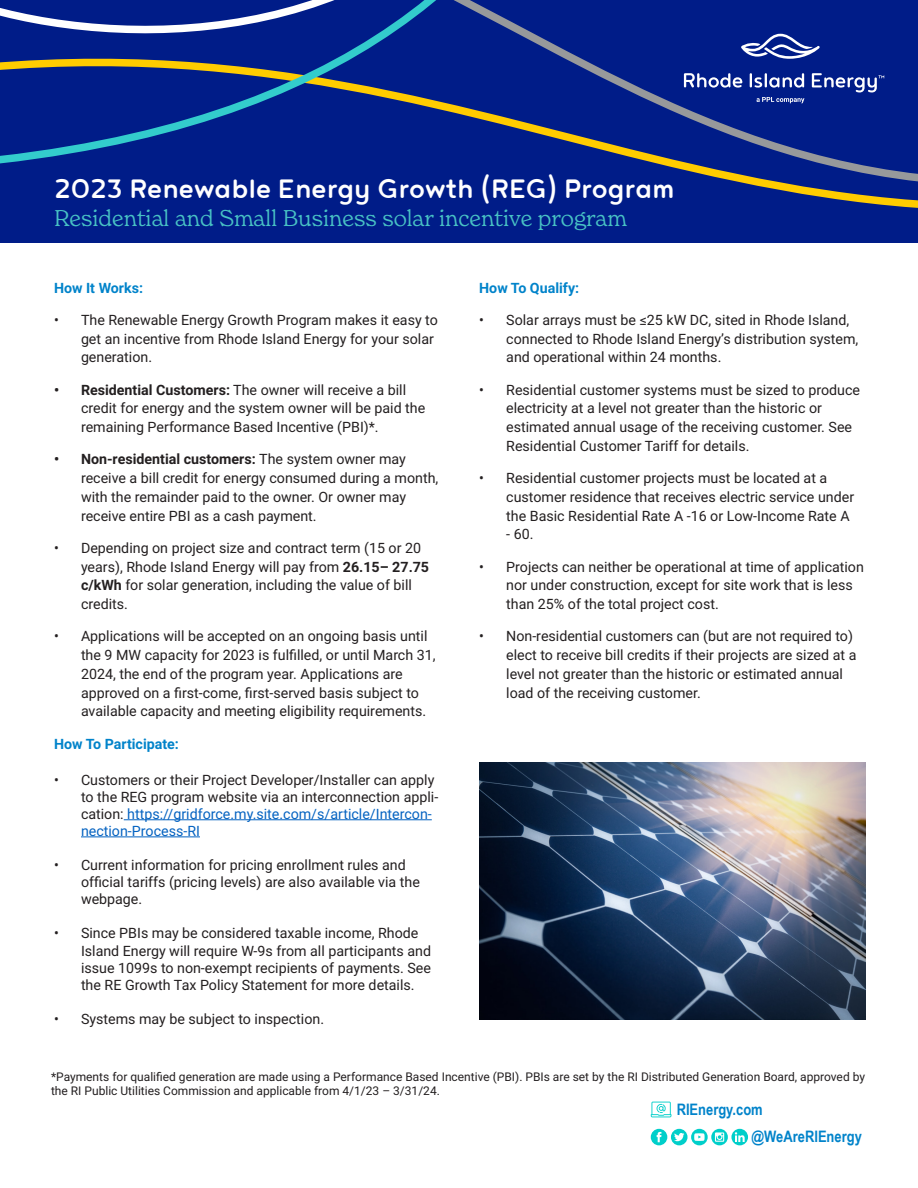
<style>
.page{position:relative;width:918px;height:1188px;background:#fff}
.page>*{position:absolute;margin:0;border:0;box-sizing:border-box;transform-origin:0 0}
.t1{font:500 33px "Noyh R";color:#fff}
.t2{font:300 22.5px "New Spirit";color:#48c2c4}
.Body_Copy{font:700 15.75px "Arial Narrow";color:#0083ca}
.t3{font:14.25px/18.8px "Roboto";color:#231f20}
.t4{font:700 14.25px "Roboto";color:#0083ca}
.t5{font:12px/14.4px "Roboto";color:#231f20}
.s1{font-weight:700}
.s2{color:#0563c1}
</style>
<div class="page">
<div style="left:0;top:0;width:918px;height:243px;background:#001c88"></div>
<svg style="left:0;top:27px;width:918px;height:181px"></svg>
<svg style="left:0;top:0;width:522px;height:51px"></svg>
<hr style="left:124px;top:819px;width:308px;height:1px;background:#0563c1">
<hr style="left:81px;top:837px;width:119px;height:1px;background:#0563c1">
<svg style="left:609px;top:27px;width:309px;height:121px"></svg>
<svg style="left:651px;top:1129px;width:77px;height:16px"></svg>
<svg style="left:731px;top:1129px;width:17px;height:16px"></svg>
<svg style="left:735px;top:1132px;width:10px;height:10px"></svg>
<svg style="left:651px;top:1102px;width:20px;height:15px"></svg>
<img style="left:479px;top:762px;width:386px;height:258px">
<p class="t1" style="left:54px;top:169px;width:622px">2023 Renewable Energy Growth (REG) Program</p>
<p class="t2" style="left:54px;top:204px;width:575px">Residential and Small Business solar incentive program</p>
<p class="t4" style="left:54px;top:278px;width:91px">How It Works:</p>
<p class="t3" style="left:81px;top:310px;width:358px;text-indent:-27px">• The Renewable Energy Growth Program makes it easy to get an incentive from Rhode Island Energy for your solar generation.</p>
<p class="t3" style="left:81px;top:380px;width:346px;text-indent:-27px"><span class="s1">• Residential Customers:</span> The owner will receive a bill credit for energy and the system owner will be paid the remaining Performance Based Incentive (PBI)*.</p>
<p class="t3" style="left:81px;top:449px;width:359px;text-indent:-27px"><span class="s1">• Non-residential customers:</span> The system owner may receive a bill credit for energy consumed during a month, with the remainder paid to the owner. Or owner may receive entire PBI as a cash payment.</p>
<p class="t3" style="left:81px;top:538px;width:350px;text-indent:-27px">• Depending on project size and contract term (15 or 20 years), Rhode Island Energy will pay from <span class="s1">26.15– 27.75 c/kWh</span> for solar generation, including the value of bill credits.</p>
<p class="t3" style="left:81px;top:626px;width:356px;text-indent:-27px">• Applications will be accepted on an ongoing basis until the 9 MW capacity for 2023 is fulfilled, or until March 31, 2024, the end of the program year. Applications are approved on a first-come, first-served basis subject to available capacity and meeting eligibility requirements.</p>
<p class="t4" style="left:54px;top:734px;width:127px">How To Participate:</p>
<p class="t3" style="left:81px;top:770px;width:359px;line-height:17.1px;text-indent:-27px">• Customers or their Project Developer/Installer can apply to the REG program website via an interconnection appli&shy;cation: <span class="s2">https://gridforce.my.site.com/s/article/Intercon&shy;nection-Process-RI</span></p>
<p class="t3" style="left:81px;top:856px;width:340px;line-height:17.1px;text-indent:-27px">• Current information for pricing enrollment rules and official tariffs (pricing levels) are also available via the webpage.</p>
<p class="t3" style="left:81px;top:924px;width:352px;line-height:17.1px;text-indent:-27px">• Since PBIs may be considered taxable income, Rhode Island Energy will require W-9s from all participants and issue 1099s to non-exempt recipients of payments. See the RE Growth Tax Policy Statement for more details.</p>
<p class="t3" style="left:54px;top:1009px;width:272px">• Systems may be subject to inspection.</p>
<p class="t4" style="left:479px;top:278px;width:101px">How To Qualify:</p>
<p class="t3" style="left:506px;top:310px;width:354px;text-indent:-27px">• Solar arrays must be ≤25 kW DC, sited in Rhode Island, connected to Rhode Island Energy’s distribution system, and operational within 24 months.</p>
<p class="t3" style="left:506px;top:380px;width:355px;text-indent:-27px">• Residential customer systems must be sized to produce electricity at a level not greater than the historic or estimated annual usage of the receiving customer. See Residential Customer Tariff for details.</p>
<p class="t3" style="left:506px;top:468px;width:349px;text-indent:-27px">• Residential customer projects must be located at a customer residence that receives electric service under the Basic Residential Rate A -16 or Low-Income Rate A</p>
<p class="t3" style="left:506px;top:524px;width:29px">- 60.</p>
<p class="t3" style="left:506px;top:557px;width:359px;text-indent:-27px">• Projects can neither be operational at time of application nor under construction, except for site work that is less than 25% of the total project cost.</p>
<p class="t3" style="left:506px;top:626px;width:352px;text-indent:-27px">• Non-residential customers can (but are not required to) elect to receive bill credits if their projects are sized at a level not greater than the historic or estimated annual load of the receiving customer.</p>
<p class="t5" style="left:51px;top:1069px;width:816px">*Payments for qualified generation are made using a Performance Based Incentive (PBI). PBIs are set by the RI Distributed Generation Board, approved by the RI Public Utilities Commission and applicable from 4/1/23 – 3/31/24.</p>
<p class="Body_Copy" style="left:752px;top:1124px;width:112px">@WeAreRIEnergy</p>
<p class="Body_Copy" style="left:677px;top:1098px;width:88px">RIEnergy.com</p>
</div>
